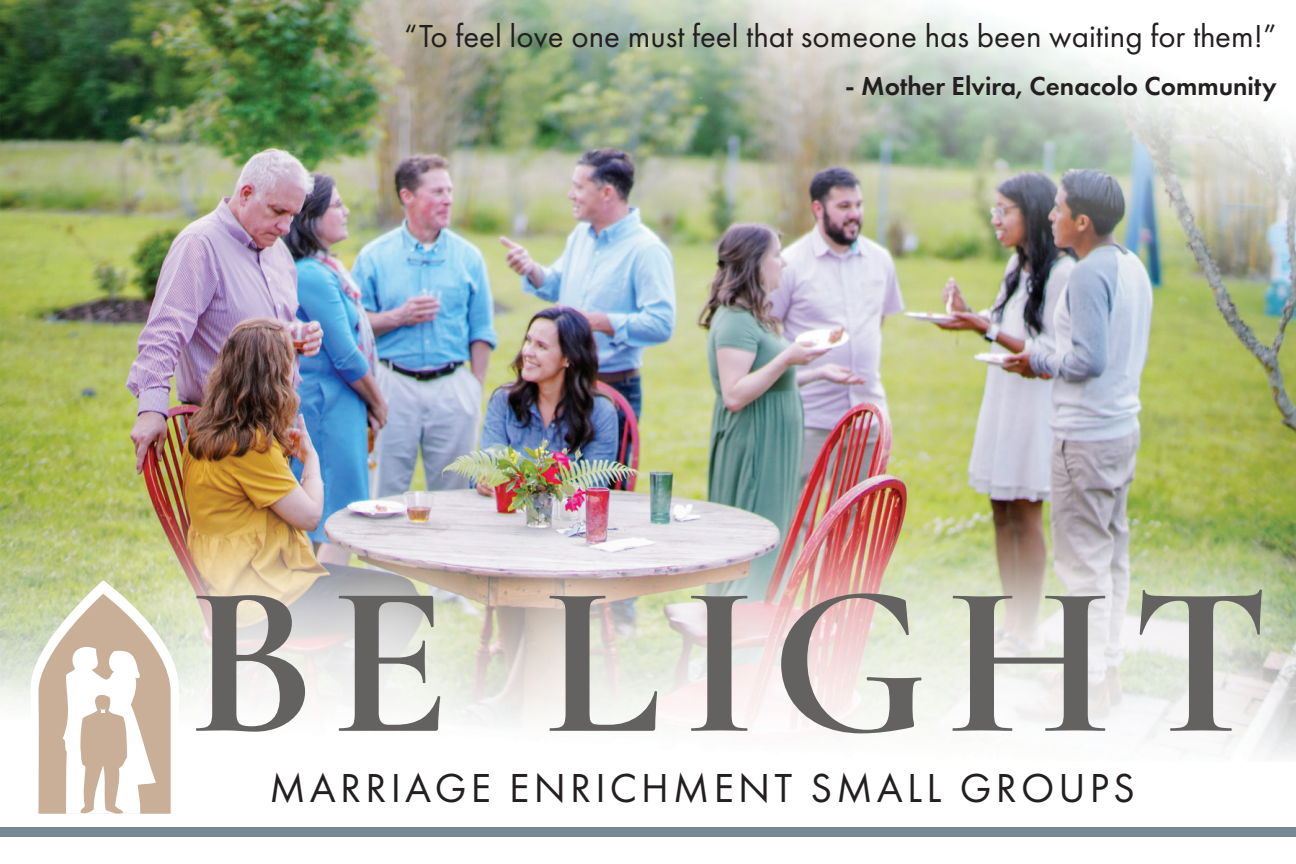
<style>
.page{position:relative;width:1296px;height:864px;background:#fff}
.page>*{position:absolute;margin:0;border:0;box-sizing:border-box;transform-origin:0 0}
.t1{font:700 216px "Cormorant Garamond";letter-spacing:.085em;color:#646161}
.t2{font:42px "Futura PT";letter-spacing:.1em;color:#231f20}
.t3{font:33px "Futura PT";color:#231f20}
.t4{font:600 27px "Futura PT";color:#231f20}
</style>
<div class="page">
<img style="left:0;top:0;width:1296px;height:705px">
<div style="left:99px;top:492px;width:1197px;height:340px;background:#fff;opacity:.7"></div>
<svg style="left:30px;top:580px;width:149px;height:242px"></svg>
<div style="left:0;top:827px;width:1296px;height:10px;background:#768894"></div>
<p class="t3" style="left:404px;top:16px;width:874px">“To feel love one must feel that someone has been waiting for them!”</p>
<p class="t4" style="left:845px;top:69px;width:433px">- Mother Elvira, Cenacolo Community</p>
<h1 class="t1" style="left:188px;top:528px;width:1084px">BE LIGHT</h1>
<p class="t2" style="left:269px;top:763px;width:867px">MARRIAGE ENRICHMENT SMALL GROUPS</p>
</div>
